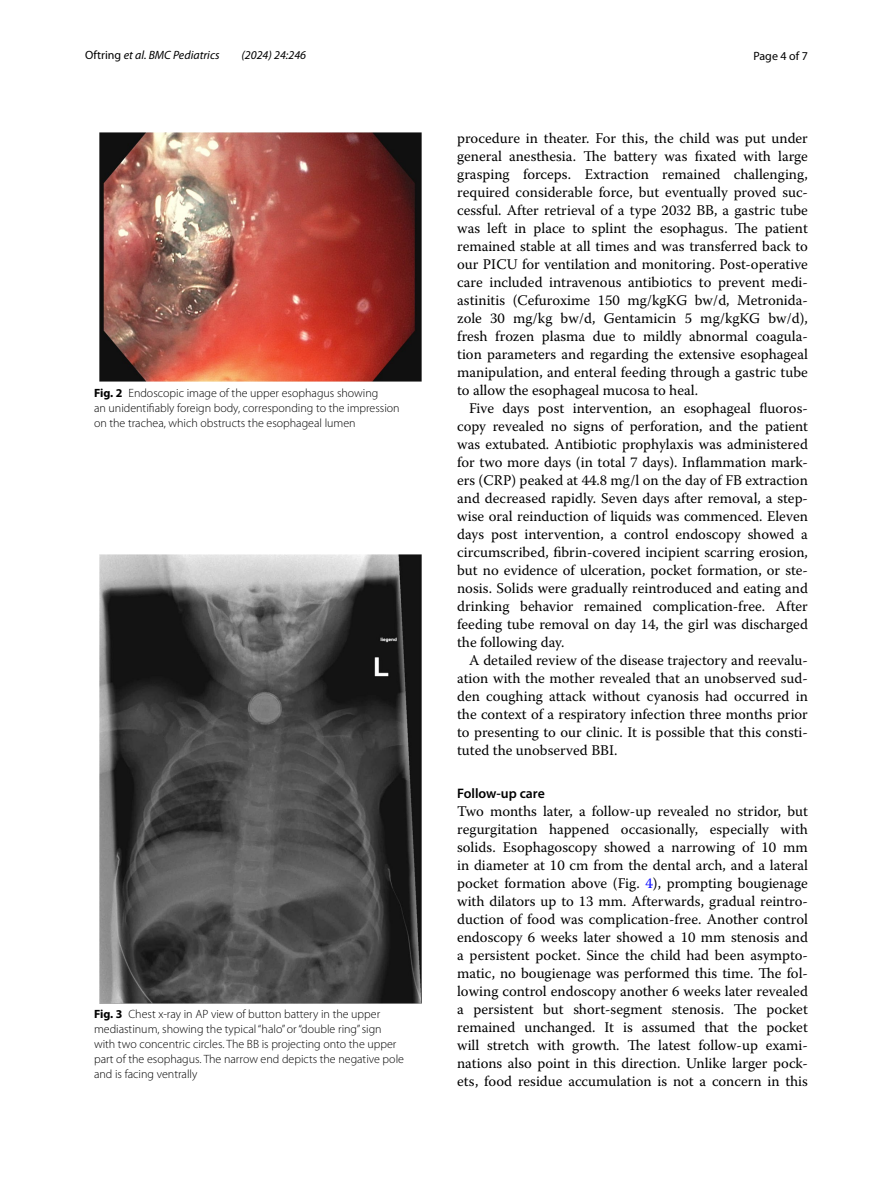
<style>
.page{position:relative;width:893px;height:1187px;background:#fff}
.page>*{position:absolute;margin:0;border:0;box-sizing:border-box;transform-origin:0 0}
.t1{font:14.7px/18px "Warnock Pro";color:#000;text-align:justify}
.t2{font:600 13.8px "Myriad Pro";color:#000}
.t3{font:300 12px/15px "Myriad Pro";color:#000}
.t4{font:italic 12px "Myriad Pro";color:#000}
.t5{font:12px "Myriad Pro";color:#000}
.s1{font-style:normal}
.s2{font-weight:700}
.s3{color:#00f}
</style>
<div class="page">
<img style="left:100px;top:133px;width:321px;height:249px">
<img style="left:100px;top:554px;width:321px;height:449px">
<p class="t4" style="left:85px;top:48px;width:136px"><span class="s1">Oftring</span> et al. BMC Pediatrics</p>
<p class="t4" style="left:241px;top:48px;width:66px">(2024) 24:246</p>
<p class="t5" style="left:753px;top:48px;width:56px">Page 4 of 7</p>
<p class="t3" style="left:94px;top:385px;width:307px"><span class="s2">Fig. 2</span> Endoscopic image of the upper esophagus showing<br>an unidentifiably foreign body, corresponding to the impression on the trachea, which obstructs the esophageal lumen</p>
<p class="t3" style="left:94px;top:1006px;width:311px"><span class="s2">Fig. 3</span> Chest x-ray in AP view of button battery in the upper mediastinum, showing the typical “halo” or“double ring” sign with two concentric circles. The BB is projecting onto the upper part of the esophagus. The narrow end depicts the negative pole and is facing ventrally</p>
<p class="t1" style="left:457px;top:128px;width:352px">procedure in theater. For this, the child was put under general anesthesia. The battery was fixated with large grasping forceps. Extraction remained challenging, required considerable force, but eventually proved suc&shy;cessful. After retrieval of a type 2032 BB, a gastric tube was left in place to splint the esophagus. The patient remained stable at all times and was transferred back to our PICU for ventilation and monitoring. Post-operative care included intravenous antibiotics to prevent medi&shy;astinitis (Cefuroxime 150 mg/kgKG bw/d, Metronida&shy;zole 30 mg/kg bw/d, Gentamicin 5 mg/kgKG bw/d), fresh frozen plasma due to mildly abnormal coagula&shy;tion parameters and regarding the extensive esophageal manipulation, and enteral feeding through a gastric tube to allow the esophageal mucosa to heal.</p>
<p class="t1" style="left:457px;top:398px;width:352px;text-indent:12px">Five days post intervention, an esophageal fluoros&shy;copy revealed no signs of perforation, and the patient was extubated. Antibiotic prophylaxis was administered for two more days (in total 7 days). Inflammation mark&shy;ers (CRP) peaked at 44.8 mg/l on the day of FB extraction and decreased rapidly. Seven days after removal, a step&shy;wise oral reinduction of liquids was commenced. Eleven days post intervention, a control endoscopy showed a circumscribed, fibrin-covered incipient scarring erosion, but no evidence of ulceration, pocket formation, or ste&shy;nosis. Solids were gradually reintroduced and eating and drinking behavior remained complication-free. After feeding tube removal on day 14, the girl was discharged the following day.</p>
<p class="t1" style="left:457px;top:650px;width:352px;text-indent:12px">A detailed review of the disease trajectory and reevalu&shy;ation with the mother revealed that an unobserved sud&shy;den coughing attack without cyanosis had occurred in the context of a respiratory infection three months prior to presenting to our clinic. It is possible that this consti&shy;tuted the unobserved BBI.</p>
<p class="t2" style="left:457px;top:784px;width:89px">Follow‑up care</p>
<p class="t1" style="left:457px;top:802px;width:352px">Two months later, a follow-up revealed no stridor, but regurgitation happened occasionally, especially with solids. Esophagoscopy showed a narrowing of 10 mm in diameter at 10 cm from the dental arch, and a lateral pocket formation above (Fig. <span class="s3">4</span>), prompting bougienage with dilators up to 13 mm. Afterwards, gradual reintro&shy;duction of food was complication-free. Another control endoscopy 6 weeks later showed a 10 mm stenosis and a persistent pocket. Since the child had been asympto&shy;matic, no bougienage was performed this time. The fol&shy;lowing control endoscopy another 6 weeks later revealed a persistent but short-segment stenosis. The pocket remained unchanged. It is assumed that the pocket will stretch with growth. The latest follow-up exami&shy;nations also point in this direction. Unlike larger pock&shy;ets, food residue accumulation is not a concern in this</p>
</div>
